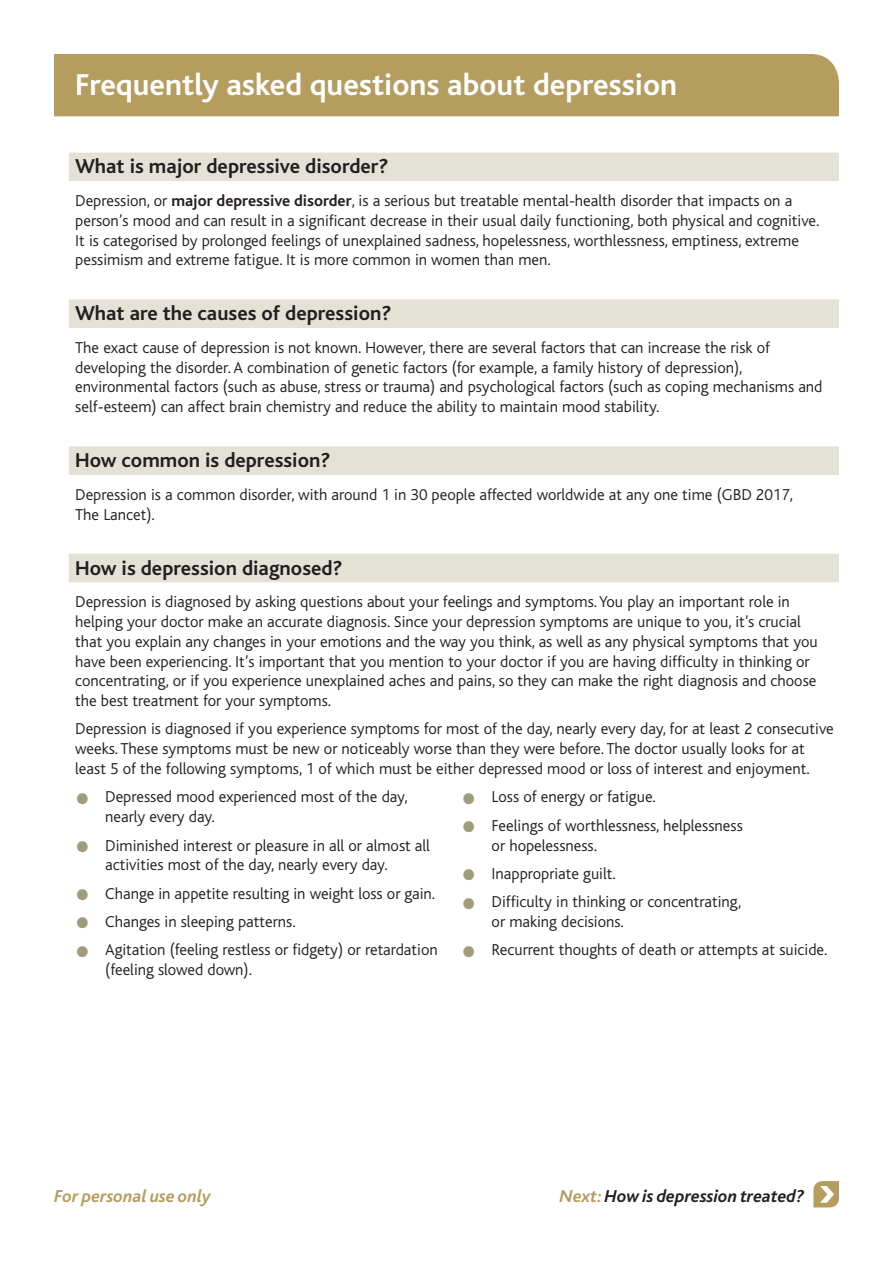
<style>
.page{position:relative;width:893px;height:1263px;background:#fff}
.page>*{position:absolute;margin:0;border:0;box-sizing:border-box;transform-origin:0 0}
.Header_1{font:700 31.5px "Bliss";color:#fff}
.Header_2{font:700 21px "Bliss";color:#231f20}
.t1{font:italic 700 18px "Bliss";color:#231f20}
.t2{font:italic 700 18px "Bliss";color:#b49d5f}
.t3{font:300 16.5px/19.8px "Bliss";color:#231f20}
.s1{font-weight:700}
.s2{font-weight:700;font-size:45px;color:#a09b7a}
.s3{color:#b49d5f}
</style>
<div class="page">
<div style="left:54px;top:54px;width:785px;height:62px;background:#b49d5e"></div>
<div style="left:69px;top:153px;width:770px;height:28px;background:#e4e2d6"></div>
<div style="left:69px;top:299px;width:770px;height:29px;background:#e4e2d6"></div>
<div style="left:69px;top:446px;width:770px;height:29px;background:#e4e2d6"></div>
<div style="left:69px;top:554px;width:770px;height:28px;background:#e4e2d6"></div>
<svg style="left:813px;top:1181px;width:26px;height:26px"></svg>
<p class="Header_1" style="left:75px;top:68px;width:603px">Frequently asked questions about depression</p>
<p class="Header_2" style="left:75px;top:156px;width:315px">What is major depressive disorder?</p>
<p class="t3" style="left:75px;top:191px;width:746px">Depression, or <span class="s1">major depressive disorder</span>, is a serious but treatable mental-health disorder that impacts on a person’s mood and can result in a significant decrease in their usual daily functioning, both physical and cognitive.<br>It is categorised by prolonged feelings of unexplained sadness, hopelessness, worthlessness, emptiness, extreme pessimism and extreme fatigue. It is more common in women than men.</p>
<p class="Header_2" style="left:75px;top:302px;width:318px">What are the causes of depression?</p>
<p class="t3" style="left:75px;top:338px;width:749px">The exact cause of depression is not known. However, there are several factors that can increase the risk of developing the disorder. A combination of genetic factors (for example, a family history of depression), environmental factors (such as abuse, stress or trauma) and psychological factors (such as coping mechanisms and self-esteem) can affect brain chemistry and reduce the ability to maintain mood stability.</p>
<p class="Header_2" style="left:75px;top:449px;width:257px">How common is depression?</p>
<p class="t3" style="left:75px;top:485px;width:719px">Depression is a common disorder, with around 1 in 30 people affected worldwide at any one time (GBD 2017,<br>The Lancet).</p>
<p class="Header_2" style="left:75px;top:557px;width:269px">How is depression diagnosed?</p>
<p class="t3" style="left:75px;top:592px;width:744px">Depression is diagnosed by asking questions about your feelings and symptoms. You play an important role in helping your doctor make an accurate diagnosis. Since your depression symptoms are unique to you, it’s crucial that you explain any changes in your emotions and the way you think, as well as any physical symptoms that you have been experiencing. It’s important that you mention to your doctor if you are having difficulty in thinking or concentrating, or if you experience unexplained aches and pains, so they can make the right diagnosis and choose the best treatment for your symptoms.</p>
<p class="t3" style="left:75px;top:719px;width:760px">Depression is diagnosed if you experience symptoms for most of the day, nearly every day, for at least 2 consecutive weeks. These symptoms must be new or noticeably worse than they were before. The doctor usually looks for at least 5 of the following symptoms, 1 of which must be either depressed mood or loss of interest and enjoyment.</p>
<p class="t3" style="left:105px;top:787px;width:304px;text-indent:-30px"><span class="s2">•</span> Depressed mood experienced most of the day, nearly every day.</p>
<p class="t3" style="left:105px;top:835px;width:326px;text-indent:-30px"><span class="s2">•</span> Diminished interest or pleasure in all or almost all activities most of the day, nearly every day.</p>
<p class="t3" style="left:75px;top:883px;width:361px"><span class="s2">•</span> Change in appetite resulting in weight loss or gain.</p>
<p class="t3" style="left:75px;top:912px;width:222px"><span class="s2">•</span> Changes in sleeping patterns.</p>
<p class="t3" style="left:105px;top:940px;width:334px;text-indent:-30px"><span class="s2">•</span> Agitation (feeling restless or fidgety) or retardation (feeling slowed down).</p>
<p class="t3" style="left:462px;top:787px;width:196px"><span class="s2">•</span> Loss of energy or fatigue.</p>
<p class="t3" style="left:492px;top:816px;width:253px;text-indent:-30px"><span class="s2">•</span> Feelings of worthlessness, helplessness or hopelessness.</p>
<p class="t3" style="left:462px;top:864px;width:156px"><span class="s2">•</span> Inappropriate guilt.</p>
<p class="t3" style="left:492px;top:892px;width:251px;text-indent:-30px"><span class="s2">•</span> Difficulty in thinking or concentrating, or making decisions.</p>
<p class="t3" style="left:462px;top:940px;width:367px"><span class="s2">•</span> Recurrent thoughts of death or attempts at suicide.</p>
<p class="t2" style="left:54px;top:1186px;width:158px">For personal use only</p>
<p class="t1" style="left:560px;top:1186px;width:246px"><span class="s3">Next:</span> How is depression treated?</p>
</div>
